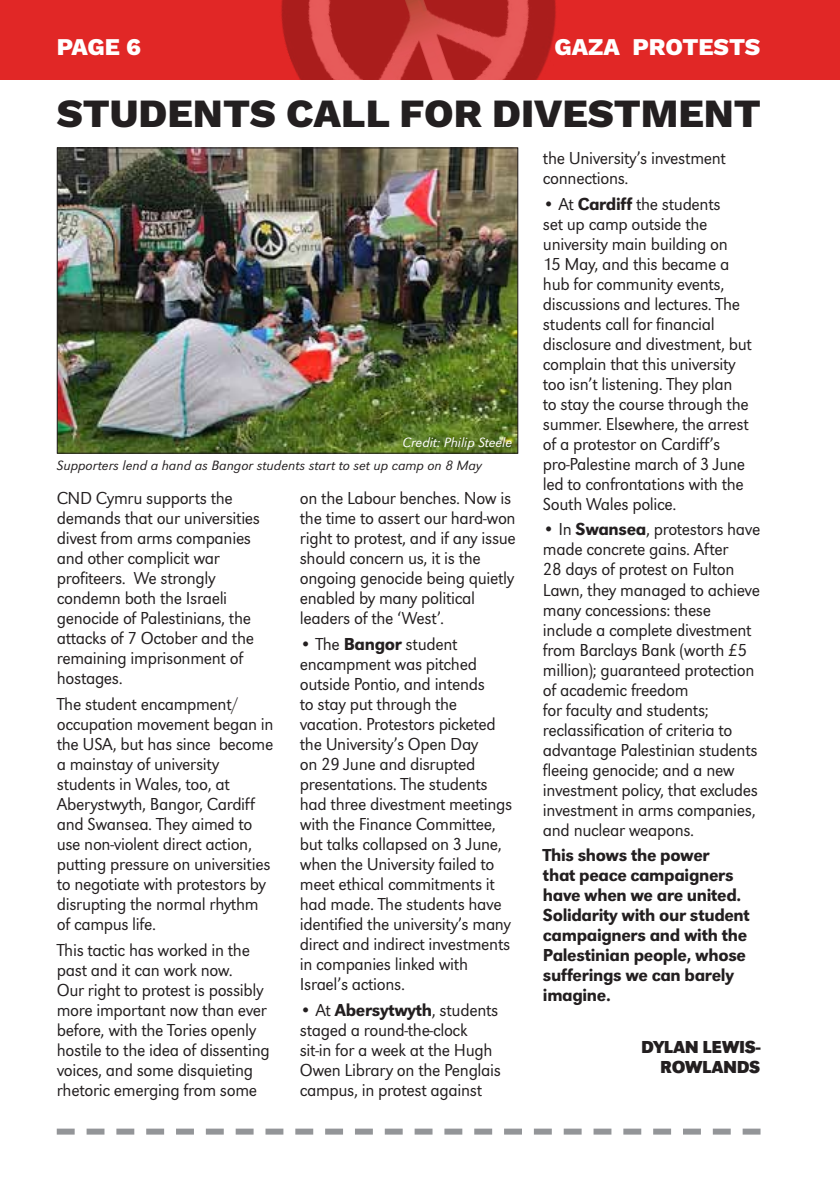
<style>
.page{position:relative;width:840px;height:1191px;background:#fff}
.page>*{position:absolute;margin:0;border:0;box-sizing:border-box;transform-origin:0 0}
.t1{font:800 40px "Work Sans";color:#231f20}
.t2{font:800 24px "Work Sans";color:#fff}
.t3{font:18px/20px "URW Grotesk T Ligh";letter-spacing:-.02em;color:#231f20}
.t4{font:500 18px/20px "URW Grotesk T";letter-spacing:-.02em;color:#231f20}
.t5{font:700 18px/20px "URW Grotesk T";letter-spacing:-.02em;color:#231f20;text-align:right}
.t6{font:14px "URW Grotesk T Ligh Ital";color:#231f20}
.t7{font:14px "URW Grotesk T Ligh Ital";color:#fff}
.s1{font-family:"URW Grotesk T";font-weight:500}
</style>
<div class="page">
<div style="left:0;top:0;width:839px;height:79px;background:#e12726"></div>
<img style="left:281px;top:0;width:275px;height:79px">
<svg style="left:57px;top:1128px;width:703px;height:6px"></svg>
<img style="left:59px;top:149px;width:457px;height:303px">
<div style="left:57px;top:147px;width:461px;height:307px;border:1px solid #231f20"></div>
<h2 class="t2" style="left:57px;top:28px;width:86px">PAGE 6</h2>
<h2 class="t2" style="left:554px;top:28px;width:207px">GAZA PROTESTS</h2>
<h1 class="t1" style="left:57px;top:82px;width:705px">STUDENTS CALL FOR DIVESTMENT</h1>
<p class="t7" style="left:402px;top:435px;width:111px">Credit: Philip Steele</p>
<p class="t6" style="left:57px;top:457px;width:426px">Supporters lend a hand as Bangor students start to set up camp on 8 May</p>
<p class="t3" style="left:57px;top:488px;width:205px">CND Cymru supports the demands that our universities divest from arms companies and other complicit war profiteers. We strongly condemn both the Israeli genocide of Palestinians, the attacks of 7 October and the remaining imprisonment of hostages.</p>
<p class="t3" style="left:57px;top:694px;width:218px">The student encampment/ occupation movement began in the USA, but has since become a mainstay of university students in Wales, too, at<br>Aberystwyth, Bangor, Cardiff and Swansea. They aimed to use non-violent direct action, putting pressure on universities to negotiate with protestors by disrupting the normal rhythm of campus life.</p>
<p class="t3" style="left:57px;top:940px;width:214px">This tactic has worked in the past and it can work now.<br>Our right to protest is possibly more important now than ever before, with the Tories openly hostile to the idea of dissenting voices, and some disquieting rhetoric emerging from some</p>
<p class="t3" style="left:300px;top:488px;width:217px">on the Labour benches. Now is the time to assert our hard-won right to protest, and if any issue should concern us, it is the ongoing genocide being quietly enabled by many political leaders of the ‘West’.</p>
<p class="t3" style="left:300px;top:634px;width:214px">• The <span class="s1">Bangor</span> student encampment was pitched outside Pontio, and intends<br>to stay put through the vacation. Protestors picketed the University’s Open Day<br>on 29 June and disrupted presentations. The students had three divestment meetings with the Finance Committee, but talks collapsed on 3 June, when the University failed to meet ethical commitments it had made. The students have identified the university’s many direct and indirect investments in companies linked with<br>Israel’s actions.</p>
<p class="t3" style="left:300px;top:999px;width:202px">• At <span class="s1">Abersytwyth</span>, students staged a round-the-clock sit-in for a week at the Hugh<br>Owen Library on the Penglais campus, in protest against</p>
<p class="t3" style="left:542px;top:148px;width:184px">the University’s investment connections.</p>
<p class="t3" style="left:542px;top:194px;width:210px">• At <span class="s1">Cardiff</span> the students<br>set up camp outside the university main building on<br>15 May, and this became a hub for community events, discussions and lectures. The students call for financial disclosure and divestment, but complain that this university too isn’t listening. They plan<br>to stay the course through the summer. Elsewhere, the arrest of a protestor on Cardiff’s pro-Palestine march of 3 June led to confrontations with the<br>South Wales police.</p>
<p class="t3" style="left:542px;top:519px;width:219px">• In <span class="s1">Swansea</span>, protestors have made concrete gains. After<br>28 days of protest on Fulton<br>Lawn, they managed to achieve many concessions: these include a complete divestment from Barclays Bank (worth £5 million); guaranteed protection of academic freedom<br>for faculty and students; reclassification of criteria to advantage Palestinian students fleeing genocide; and a new investment policy, that excludes investment in arms companies, and nuclear weapons.</p>
<p class="t4" style="left:542px;top:845px;width:208px">This shows the power<br>that peace campaigners have when we are united.<br>Solidarity with our student campaigners and with the<br>Palestinian people, whose sufferings we can barely imagine.</p>
<p class="t5" style="left:640px;top:1036px;width:121px">DYLAN LEWIS-<br>ROWLANDS</p>
</div>
